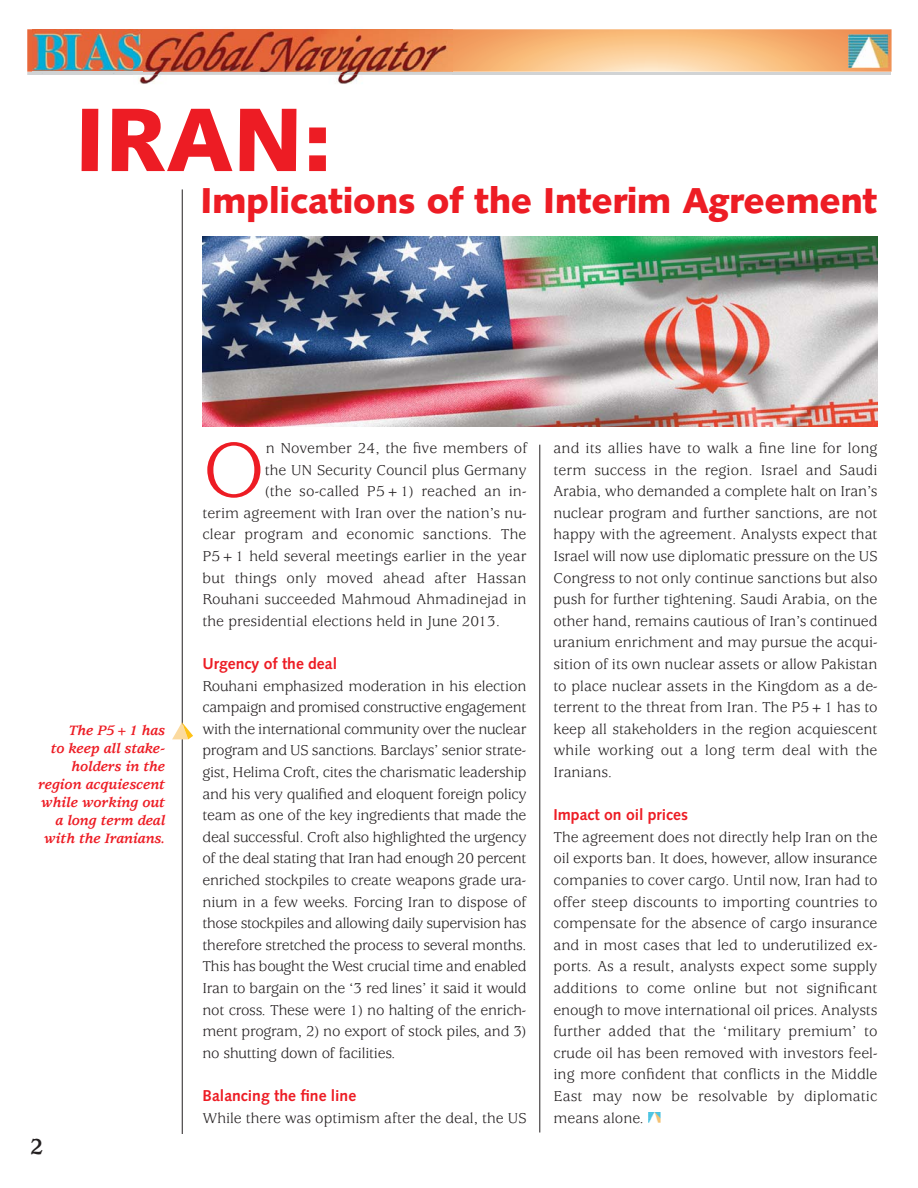
<style>
.page{position:relative;width:918px;height:1188px;background:#fff}
.page>*{position:absolute;margin:0;border:0;box-sizing:border-box;transform-origin:0 0}
.t1{font:900 90px "Syntax";color:#ed1c24}
.t2{font:84.6px "Usherwood";color:#ed1c24}
.t3{font:900 36px "Syntax";letter-spacing:-.01em;color:#ed1c24}
.t4{font:700 24px "Usherwood";color:#231f20}
.t5{font:15.75px/21.6px "Usherwood";color:#231f20;text-align:justify}
.t6{font:700 15.75px "Syntax";color:#ed1c24}
.t7{font:italic 700 15px/18px "Usherwood";color:#ed1c24;text-align:right}
</style>
<div class="page">
<img style="left:27px;top:29px;width:864px;height:55px">
<img style="left:849px;top:34px;width:40px;height:34px">
<img style="left:202px;top:236px;width:676px;height:190px">
<hr style="left:182px;top:189px;width:1px;height:945px;background:#231f20">
<svg style="left:648px;top:1112px;width:13px;height:11px"></svg>
<hr style="left:540px;top:445px;width:1px;height:687px;background:#231f20">
<svg style="left:172px;top:722px;width:21px;height:17px"></svg>
<h1 class="t1" style="left:75px;top:104px;width:259px">IRAN:</h1>
<h3 class="t3" style="left:200px;top:186px;width:679px">Implications of the Interim Agreement</h3>
<p class="t7" style="left:38px;top:723px;width:128px">The P5+1 has<br>to keep all stake&shy;holders in the region acquiescent while working out a long term deal with the Iranians.</p>
<h3 class="t4" style="left:30px;top:1138px;width:15px">2</h3>
<h2 class="t2" style="left:202px;top:438px;width:64px">O</h2>
<p class="t5" style="left:266px;top:439px;width:263px">n November 24, the five members of</p>
<p class="t5" style="left:265px;top:460px;width:263px">the UN Security Council plus Germany</p>
<p class="t5" style="left:265px;top:482px;width:263px">(the so-called P5+1) reached an in-</p>
<p class="t5" style="left:203px;top:504px;width:326px">terim agreement with Iran over the nation’s nu-</p>
<p class="t5" style="left:203px;top:525px;width:325px">clear program and economic sanctions. The</p>
<p class="t5" style="left:203px;top:547px;width:326px">P5+1 held several meetings earlier in the year</p>
<p class="t5" style="left:203px;top:568px;width:326px">but things only moved ahead after Hassan</p>
<p class="t5" style="left:203px;top:590px;width:326px">Rouhani succeeded Mahmoud Ahmadinejad in</p>
<p class="t5" style="left:203px;top:612px;width:299px">the presidential elections held in June 2013.</p>
<p class="t6" style="left:202px;top:657px;width:136px">Urgency of the deal</p>
<p class="t5" style="left:202px;top:676px;width:326px">Rouhani emphasized moderation in his election campaign and promised constructive engagement with the international community over the nuclear program and US sanctions. Barclays’ senior strate&shy;gist, Helima Croft, cites the charismatic leadership and his very qualified and eloquent foreign policy team as one of the key ingredients that made the deal successful. Croft also highlighted the urgency of the deal stating that Iran had enough 20 percent enriched stockpiles to create weapons grade ura&shy;nium in a few weeks. Forcing Iran to dispose of those stockpiles and allowing daily supervision has therefore stretched the process to several months.<br>This has bought the West crucial time and enabled Iran to bargain on the ‘3 red lines’ it said it would not cross. These were 1) no halting of the enrich&shy;ment program, 2) no export of stock piles, and 3) no shutting down of facilities.</p>
<p class="t6" style="left:202px;top:1089px;width:155px">Balancing the fine line</p>
<p class="t5" style="left:202px;top:1108px;width:326px">While there was optimism after the deal, the US</p>
<p class="t5" style="left:553px;top:439px;width:326px">and its allies have to walk a fine line for long term success in the region. Israel and Saudi Arabia, who demanded a complete halt on Iran’s nuclear program and further sanctions, are not happy with the agreement. Analysts expect that Israel will now use diplomatic pressure on the US Congress to not only continue sanctions but also push for further tightening. Saudi Arabia, on the other hand, remains cautious of Iran’s continued uranium enrichment and may pursue the acqui&shy;sition of its own nuclear assets or allow Pakistan to place nuclear assets in the Kingdom as a de&shy;terrent to the threat from Iran. The P5+1 has to keep all stakeholders in the region acquiescent while working out a long term deal with the Iranians.</p>
<p class="t6" style="left:554px;top:808px;width:136px">Impact on oil prices</p>
<p class="t5" style="left:554px;top:828px;width:326px">The agreement does not directly help Iran on the oil exports ban. It does, however, allow insurance companies to cover cargo. Until now, Iran had to offer steep discounts to importing countries to compensate for the absence of cargo insurance and in most cases that led to underutilized ex&shy;ports. As a result, analysts expect some supply additions to come online but not significant enough to move international oil prices. Analysts further added that the ‘military premium’ to crude oil has been removed with investors feel&shy;ing more confident that conflicts in the Middle East may now be resolvable by diplomatic means alone.</p>
</div>
